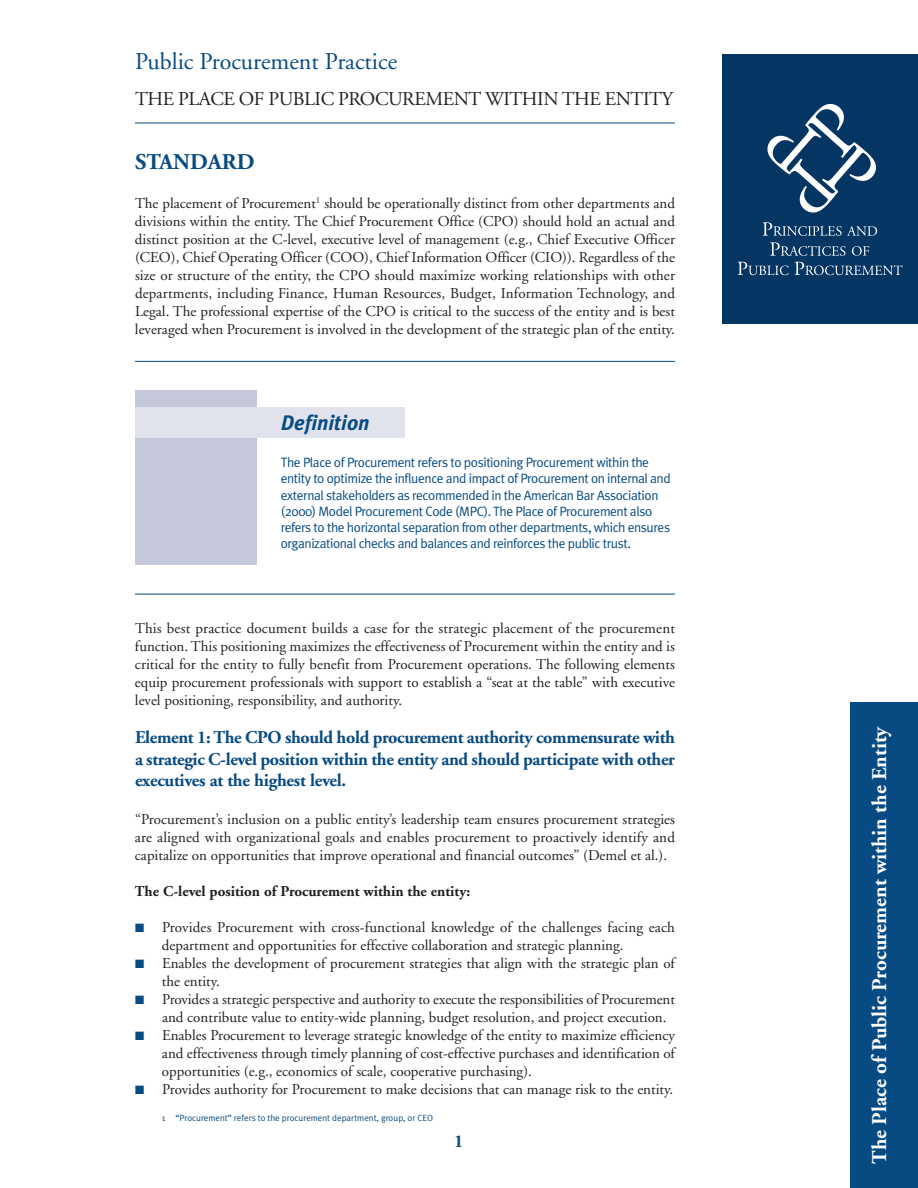
<style>
.page{position:relative;width:918px;height:1188px;background:#fff}
.page>*{position:absolute;margin:0;border:0;box-sizing:border-box;transform-origin:0 0}
.t1{font:24px "Adobe Garamond";color:#084b82}
.t2{font:700 22.5px "Adobe Garamond";color:#084b82}
.t3{font:700 21px "Adobe Garamond";color:#fff}
.t4{font:italic 700 21px "Meta Plus";color:#084b82}
.t5{font:19.5px "Adobe Garamond";letter-spacing:-.02em;color:#231f20}
.t6{font:700 18px/21.6px "Adobe Garamond";letter-spacing:-.02em;color:#084b82;text-align:justify}
.t7{font:15px/18px "Adobe Garamond";color:#231f20;text-align:justify}
.t8{font:700 15px "Adobe Garamond";color:#231f20}
.t9{font:13.5px/16.2px "Meta Plus Normal";letter-spacing:-.03em;color:#084b82}
.t10{font:9px "Meta Plus Normal";color:#084b82}
.s1{color:#084b82}
</style>
<div class="page">
<div style="left:850px;top:702px;width:68px;height:486px;background:#084b82"></div>
<div style="left:722px;top:54px;width:196px;height:270px;background:#053562"></div>
<svg style="left:767px;top:104px;width:109px;height:109px"></svg>
<svg style="left:763px;top:222px;width:114px;height:14px"></svg>
<svg style="left:770px;top:242px;width:75px;height:14px"></svg>
<svg style="left:852px;top:246px;width:17px;height:10px"></svg>
<svg style="left:738px;top:262px;width:51px;height:13px"></svg>
<svg style="left:795px;top:262px;width:108px;height:13px"></svg>
<div style="left:135px;top:390px;width:121px;height:175px;background:#c5c8db"></div>
<div style="left:135px;top:408px;width:270px;height:30px;background:#e0e2ec"></div>
<hr style="left:135px;top:361px;width:540px;height:1px;background:#084b82">
<hr style="left:135px;top:123px;width:540px;height:1px;background:#084b82">
<hr style="left:135px;top:594px;width:540px;height:1px;background:#084b82">
<h1 class="t1" style="left:135px;top:52px;width:264px">Public Procurement Practice</h1>
<h3 class="t5" style="left:135px;top:91px;width:540px">THE PLACE OF PUBLIC PROCUREMENT WITHIN THE ENTITY</h3>
<h2 class="t2" style="left:135px;top:152px;width:121px">STANDARD</h2>
<p class="t7" style="left:135px;top:196px;width:542px">The placement of Procurement<sup>1</sup> should be operationally distinct from other departments and divisions within the entity. The Chief Procurement Office (CPO) should hold an actual and distinct position at the C-level, executive level of management (e.g., Chief Executive Officer (CEO), Chief Operating Officer (COO), Chief Information Officer (CIO)). Regardless of the size or structure of the entity, the CPO should maximize working relationships with other departments, including Finance, Human Resources, Budget, Information Technology, and Legal. The professional expertise of the CPO is critical to the success of the entity and is best leveraged when Procurement is involved in the development of the strategic plan of the entity.</p>
<h3 class="t4" style="left:281px;top:410px;width:90px">Definition</h3>
<p class="t9" style="left:281px;top:454px;width:391px">The Place of Procurement refers to positioning Procurement within the entity to optimize the influence and impact of Procurement on internal and external stakeholders as recommended in the American Bar Association (2000) Model Procurement Code (MPC). The Place of Procurement also refers to the horizontal separation from other departments, which ensures organizational checks and balances and reinforces the public trust.</p>
<p class="t7" style="left:135px;top:620px;width:541px">This best practice document builds a case for the strategic placement of the procurement function. This positioning maximizes the effectiveness of Procurement within the entity and is critical for the entity to fully benefit from Procurement operations. The following elements equip procurement professionals with support to establish a “seat at the table” with executive level positioning, responsibility, and authority.</p>
<p class="t6" style="left:135px;top:728px;width:542px">Element 1: The CPO should hold procurement authority commensurate with a strategic C-level position within the entity and should participate with other executives at the highest level.</p>
<p class="t7" style="left:135px;top:811px;width:542px">“Procurement’s inclusion on a public entity’s leadership team ensures procurement strategies are aligned with organizational goals and enables procurement to proactively identify and capitalize on opportunities that improve operational and financial outcomes” (Demel et al.).</p>
<p class="t8" style="left:135px;top:885px;width:337px">The C-level position of Procurement within the entity:</p>
<p class="t7" style="left:162px;top:919px;width:514px;text-indent:-27px"><span class="s1">■</span> Provides Procurement with cross-functional knowledge of the challenges facing each department and opportunities for effective collaboration and strategic planning.</p>
<p class="t7" style="left:162px;top:955px;width:514px;text-indent:-27px"><span class="s1">■</span> Enables the development of procurement strategies that align with the strategic plan of the entity.</p>
<p class="t7" style="left:162px;top:991px;width:515px;text-indent:-27px"><span class="s1">■</span> Provides a strategic perspective and authority to execute the responsibilities of Procurement and contribute value to entity-wide planning, budget resolution, and project execution.</p>
<p class="t7" style="left:162px;top:1027px;width:515px;text-indent:-27px"><span class="s1">■</span> Enables Procurement to leverage strategic knowledge of the entity to maximize efficiency and effectiveness through timely planning of cost-effective purchases and identification of opportunities (e.g., economics of scale, cooperative purchasing).</p>
<p class="t7" style="left:135px;top:1081px;width:540px"><span class="s1">■</span> Provides authority for Procurement to make decisions that can manage risk to the entity.</p>
<p class="t10" style="left:162px;top:1112px;width:273px">1 “Procurement” refers to the procurement department, group, or CEO</p>
<p class="t6" style="left:454px;top:1132px;width:11px">1</p>
<h3 class="t3" style="left:871px;top:1164px;width:439px;rotate:-90deg">The Place of Public Procurement within the Entity</h3>
</div>
